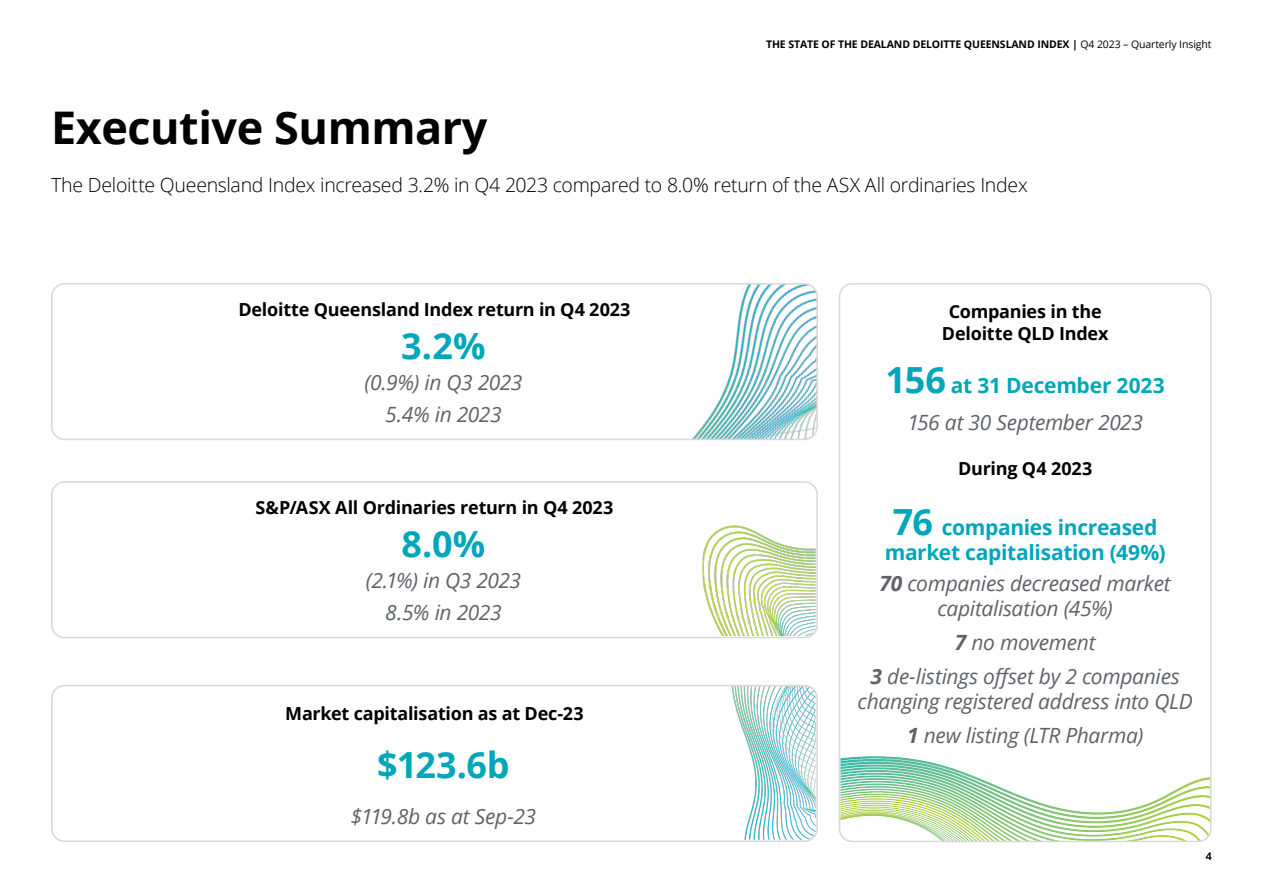
<style>
.page{position:relative;width:1263px;height:893px;background:#fff}
.page>*{position:absolute;margin:0;border:0;box-sizing:border-box;transform-origin:0 0}
.Story_heading_light__30_36pt{font:700 45px "Open Sans";letter-spacing:-.01em;color:#010101}
.Body_copy__8_5_12pt{font:700 36px "Open Sans";color:#00a6b9}
.Body_copy__8_5_12pt-2{font:italic 21px/25.2px "Open Sans";letter-spacing:-.015em;color:#5f6369;text-align:center}
.Body_copy__8_5_12pt-3{font:700 21px/25.2px "Open Sans";letter-spacing:-.015em;color:#00a6b9;text-align:center}
.Introduction__14_18pt{font:300 19.5px "Open Sans";letter-spacing:-.015em;color:#010101}
.Body_copy__8_5_12pt-4{font:700 18px/21.6px "Open Sans";letter-spacing:-.015em;color:#010101;text-align:center}
.t1{font:700 10.5px "Open Sans";letter-spacing:-.01em;color:#010101}
.Folio_Right_pg__7_9_5pt{font:10.5px "Open Sans";color:#010101}
.s1{font-weight:400}
.s2{font-size:36px}
.s3{font-weight:700}
</style>
<div class="page">
<img style="left:840px;top:756px;width:371px;height:85px">
<div style="left:839px;top:283px;width:372px;height:559px;border:2px solid #d8d9d7;border-radius:13px"></div>
<img style="left:694px;top:286px;width:121px;height:151px">
<div style="left:51px;top:283px;width:767px;height:157px;border:2px solid #d8d9d7;border-radius:13px"></div>
<img style="left:732px;top:688px;width:83px;height:151px">
<div style="left:51px;top:685px;width:767px;height:157px;border:2px solid #d8d9d7;border-radius:13px"></div>
<img style="left:702px;top:525px;width:113px;height:110px">
<div style="left:51px;top:481px;width:767px;height:157px;border:2px solid #d8d9d7;border-radius:13px"></div>
<p class="t1" style="left:766px;top:37px;width:447px">THE STATE OF THE DEALAND DELOITTE QUEENSLAND INDEX | <span class="s1">Q4 2023 – Quarterly Insight</span></p>
<p class="Story_heading_light__30_36pt" style="left:51px;top:96px;width:438px">Executive Summary</p>
<p class="Introduction__14_18pt" style="left:51px;top:172px;width:978px">The Deloitte Queensland Index increased 3.2% in Q4 2023 compared to 8.0% return of the ASX All ordinaries Index</p>
<p class="Body_copy__8_5_12pt-4" style="left:238px;top:299px;width:394px">Deloitte Queensland Index return in Q4 2023</p>
<p class="Body_copy__8_5_12pt" style="left:401px;top:320px;width:86px">3.2%</p>
<p class="Body_copy__8_5_12pt-2" style="left:364px;top:369px;width:160px">(0.9%) in Q3 2023</p>
<p class="Body_copy__8_5_12pt-2" style="left:385px;top:401px;width:118px">5.4% in 2023</p>
<p class="Body_copy__8_5_12pt-4" style="left:255px;top:496px;width:359px">S&amp;P/ASX All Ordinaries return in Q4 2023</p>
<p class="Body_copy__8_5_12pt" style="left:402px;top:518px;width:85px">8.0%</p>
<p class="Body_copy__8_5_12pt-2" style="left:366px;top:567px;width:157px">(2.1%) in Q3 2023</p>
<p class="Body_copy__8_5_12pt-2" style="left:385px;top:599px;width:118px">8.5% in 2023</p>
<p class="Body_copy__8_5_12pt-4" style="left:285px;top:702px;width:300px">Market capitalisation as at Dec-23</p>
<p class="Body_copy__8_5_12pt" style="left:377px;top:739px;width:134px">$123.6b</p>
<p class="Body_copy__8_5_12pt-2" style="left:351px;top:803px;width:187px">$119.8b as at Sep-23</p>
<p class="Body_copy__8_5_12pt-4" style="left:942px;top:301px;width:168px">Companies in the<br>Deloitte QLD Index</p>
<p class="Body_copy__8_5_12pt-3" style="left:886px;top:373px;width:281px"><span class="s2">156</span> at 31 December 2023</p>
<p class="Body_copy__8_5_12pt-2" style="left:907px;top:409px;width:237px">156 at 30 September 2023</p>
<p class="Body_copy__8_5_12pt-4" style="left:958px;top:457px;width:136px">During Q4 2023</p>
<p class="Body_copy__8_5_12pt-3" style="left:885px;top:514px;width:282px"><span class="s2">76</span> companies increased market capitalisation (49%)</p>
<p class="Body_copy__8_5_12pt-2" style="left:879px;top:570px;width:293px"><span class="s3">70</span> companies decreased market capitalisation (45%)</p>
<p class="Body_copy__8_5_12pt-2" style="left:955px;top:629px;width:142px"><span class="s3">7</span> no movement</p>
<p class="Body_copy__8_5_12pt-2" style="left:857px;top:663px;width:337px"><span class="s3">3</span> de-listings offset by 2 companies changing registered address into QLD</p>
<p class="Body_copy__8_5_12pt-2" style="left:907px;top:722px;width:238px"><span class="s3">1</span> new listing (LTR Pharma)</p>
<p class="Folio_Right_pg__7_9_5pt" style="left:1206px;top:849px;width:8px">4</p>
</div>
